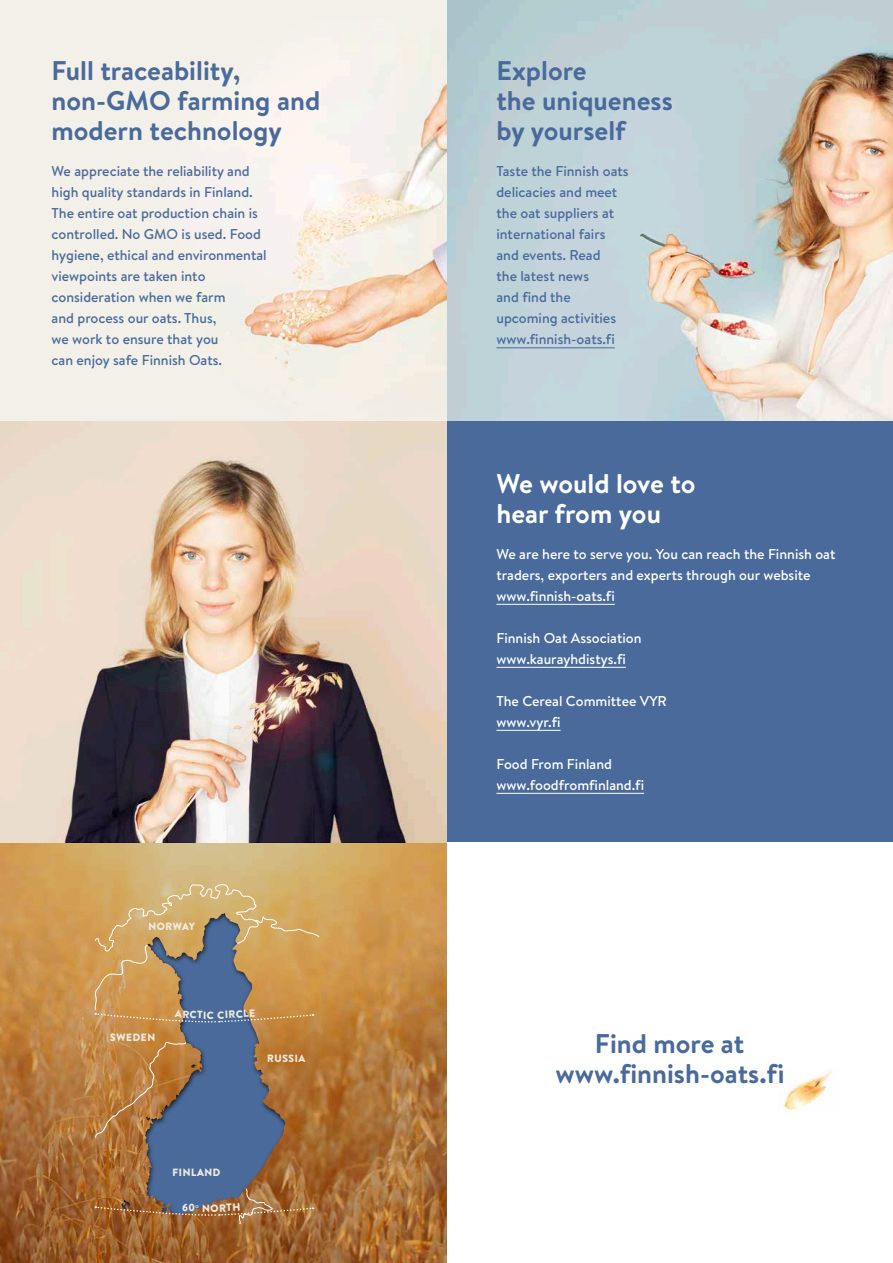
<style>
.page{position:relative;width:893px;height:1263px;background:#fff}
.page>*{position:absolute;margin:0;border:0;box-sizing:border-box;transform-origin:0 0}
.t1{font:700 27px/30px "Brandon Text";color:#496a9b}
.t2{font:700 27px/30px "Brandon Text";color:#fff}
.t3{font:500 14.25px/21px "Brandon Text";color:#496a9b}
.t4{font:500 14.25px/21px "Brandon Text";color:#fff}
.t5{font:10.5px "Brandon Printed One";color:#f0ece2}
</style>
<div class="page">
<svg style="left:0;top:842px;width:446px;height:421px;background:#b78043"></svg>
<div style="left:446px;top:421px;width:447px;height:421px;background:#496a9b"></div>
<img style="left:0;top:421px;width:446px;height:421px">
<img style="left:446px;top:0;width:447px;height:421px">
<div style="left:0;top:0;width:446px;height:421px;background:#f3f0e9"></div>
<img style="left:241px;top:83px;width:205px;height:299px">
<hr style="left:496px;top:347px;width:119px;height:1px;background:#496a9b">
<hr style="left:496px;top:604px;width:119px;height:1px;background:#fff">
<hr style="left:496px;top:667px;width:130px;height:1px;background:#fff">
<hr style="left:496px;top:730px;width:65px;height:1px;background:#fff">
<hr style="left:496px;top:793px;width:148px;height:1px;background:#fff">
<svg style="left:95px;top:1041px;width:24px;height:97px;background:#be8446"></svg>
<svg style="left:119px;top:1023px;width:167px;height:165px;background:#776f6f"></svg>
<img style="left:783px;top:1071px;width:50px;height:42px">
<svg style="left:94px;top:883px;width:225px;height:140px;background:#b89969"></svg>
<svg style="left:95px;top:1188px;width:218px;height:37px;background:#926949"></svg>
<h1 class="t1" style="left:52px;top:55px;width:270px">Full traceability, non-GMO farming and modern technology</h1>
<p class="t3" style="left:52px;top:160px;width:217px">We appreciate the reliability and high quality standards in Finland.<br>The entire oat production chain is controlled. No GMO is used. Food hygiene, ethical and environmental viewpoints are taken into consideration when we farm<br>and process our oats. Thus,<br>we work to ensure that you<br>can enjoy safe Finnish Oats.</p>
<p class="t5" style="left:148px;top:919px;width:49px">NORWAY</p>
<p class="t5" style="left:110px;top:1030px;width:47px">SWEDEN</p>
<p class="t5" style="left:207px;top:1008px;width:9px">C</p>
<p class="t5" style="left:172px;top:1166px;width:50px">FINLAND</p>
<p class="t5" style="left:267px;top:1052px;width:41px">RUSSIA</p>
<h1 class="t1" style="left:496px;top:55px;width:178px">Explore<br>the uniqueness by yourself</h1>
<p class="t3" style="left:496px;top:160px;width:134px">Taste the Finnish oats delicacies and meet the oat suppliers at international fairs and events. Read<br>the latest news<br>and find the upcoming activities www.finnish-oats.fi</p>
<h1 class="t2" style="left:496px;top:468px;width:201px">We would love to hear from you</h1>
<p class="t4" style="left:496px;top:543px;width:341px">We are here to serve you. You can reach the Finnish oat traders, exporters and experts through our website www.finnish-oats.fi</p>
<p class="t4" style="left:496px;top:627px;width:147px">Finnish Oat Association www.kaurayhdistys.fi</p>
<p class="t4" style="left:496px;top:690px;width:172px">The Cereal Committee VYR www.vyr.fi</p>
<p class="t4" style="left:496px;top:753px;width:149px">Food From Finland www.foodfromfinland.fi</p>
<h1 class="t1" style="left:556px;top:1028px;width:230px;text-align:center">Find more at www.finnish-oats.fi</h1>
</div>
